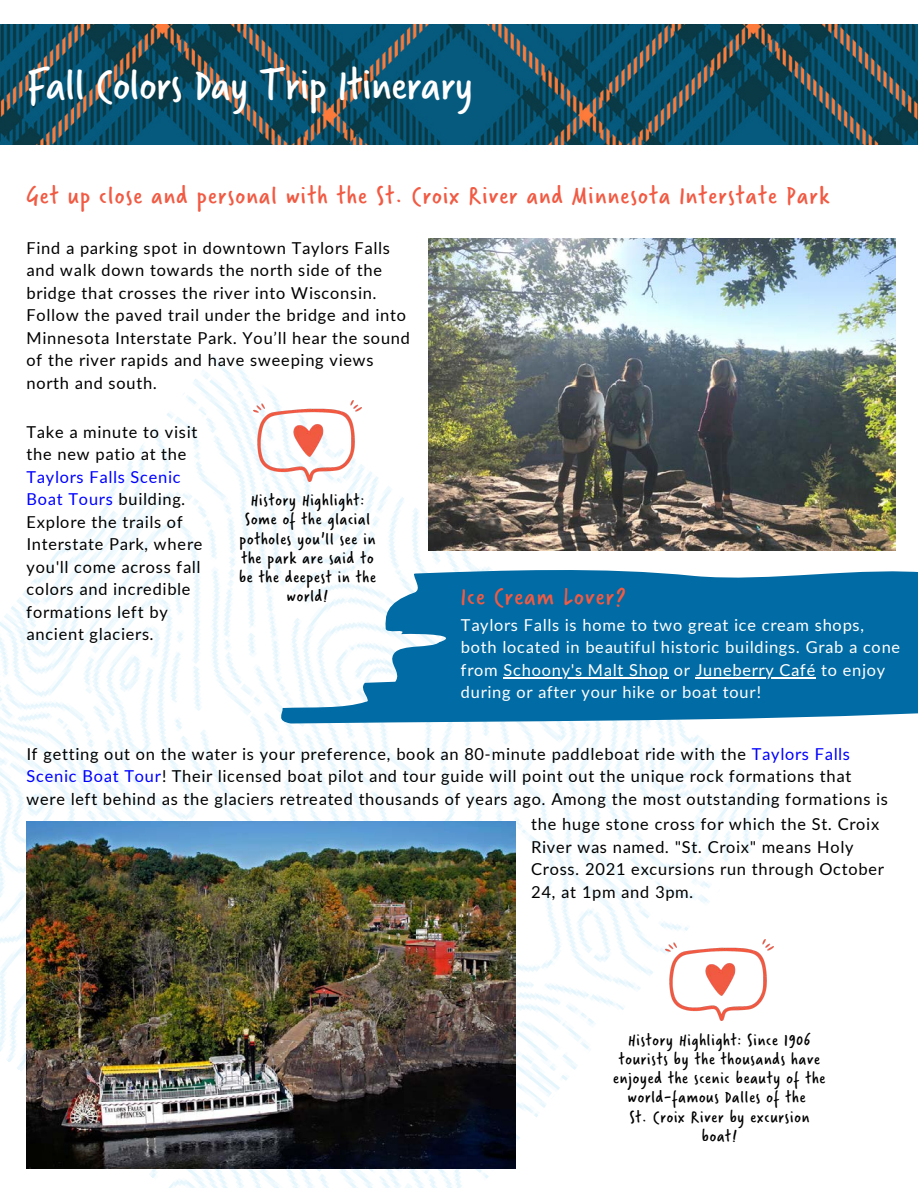
<style>
.page{position:relative;width:918px;height:1188px;background:#fff}
.page>*{position:absolute;margin:0;border:0;box-sizing:border-box;transform-origin:0 0}
.t1{font:46.95px "Verveine";color:#fff}
.t2{font:27px "Verveine";letter-spacing:.045em;color:#f15a43}
.t3{font:18px/19.2px "Verveine";letter-spacing:.045em;color:#000;text-align:center}
.t4{font:16.5px/22.5px "Lato";letter-spacing:.045em;color:#000}
.t5{font:16.5px/22.5px "Lato";letter-spacing:.045em;color:#fff}
.s1{color:#00f}
</style>
<div class="page">
<img style="left:0;top:25px;width:918px;height:120px">
<img style="left:0;top:349px;width:653px;height:839px">
<img style="left:27px;top:822px;width:488px;height:346px">
<img style="left:429px;top:238px;width:467px;height:122px">
<img style="left:669px;top:972px;width:98px;height:49px">
<img style="left:249px;top:360px;width:669px;height:612px">
<hr style="left:503px;top:677px;width:166px;height:1px;background:#fff">
<hr style="left:696px;top:677px;width:120px;height:1px;background:#fff">
<p class="t1" style="left:27px;top:53px;width:448px">Fall Colors Day Trip Itinerary</p>
<p class="t2" style="left:27px;top:176px;width:804px">Get up close and personal with the St. Croix River and Minnesota Interstate Park</p>
<p class="t4" style="left:27px;top:236px;width:385px">Find a parking spot in downtown Taylors Falls and walk down towards the north side of the bridge that crosses the river into Wisconsin.<br>Follow the paved trail under the bridge and into Minnesota Interstate Park. You’ll hear the sound of the river rapids and have sweeping views north and south.</p>
<p class="t4" style="left:27px;top:420px;width:177px">Take a minute to visit the new patio at the<br><span class="s1">Taylors Falls Scenic<br>Boat Tours</span> building.<br>Explore the trails of<br>Interstate Park, where you'll come across fall colors and incredible formations left by ancient glaciers.</p>
<p class="t3" style="left:239px;top:491px;width:138px">History Highlight:<br>Some of the glacial potholes you'll see in the park are said to be the deepest in the world!</p>
<p class="t2" style="left:461px;top:578px;width:166px">Ice Cream Lover?</p>
<p class="t5" style="left:461px;top:614px;width:441px">Taylors Falls is home to two great ice cream shops, both located in beautiful historic buildings. Grab a cone from Schoony's Malt Shop or Juneberry Café to enjoy during or after your hike or boat tour!</p>
<p class="t4" style="left:27px;top:742px;width:863px">If getting out on the water is your preference, book an 80-minute paddleboat ride with the <span class="s1">Taylors Falls<br>Scenic Boat Tour</span>! Their licensed boat pilot and tour guide will point out the unique rock formations that were left behind as the glaciers retreated thousands of years ago. Among the most outstanding formations is</p>
<p class="t4" style="left:531px;top:813px;width:355px">the huge stone cross for which the St. Croix River was named. "St. Croix" means Holy Cross. 2021 excursions run through October 24, at 1pm and 3pm.</p>
<p class="t3" style="left:613px;top:1031px;width:214px">History Highlight: Since 1906 tourists by the thousands have enjoyed the scenic beauty of the world-famous Dalles of the</p>
<p class="t3" style="left:629px;top:1107px;width:181px">St. Croix River by excursion boat!</p>
</div>
